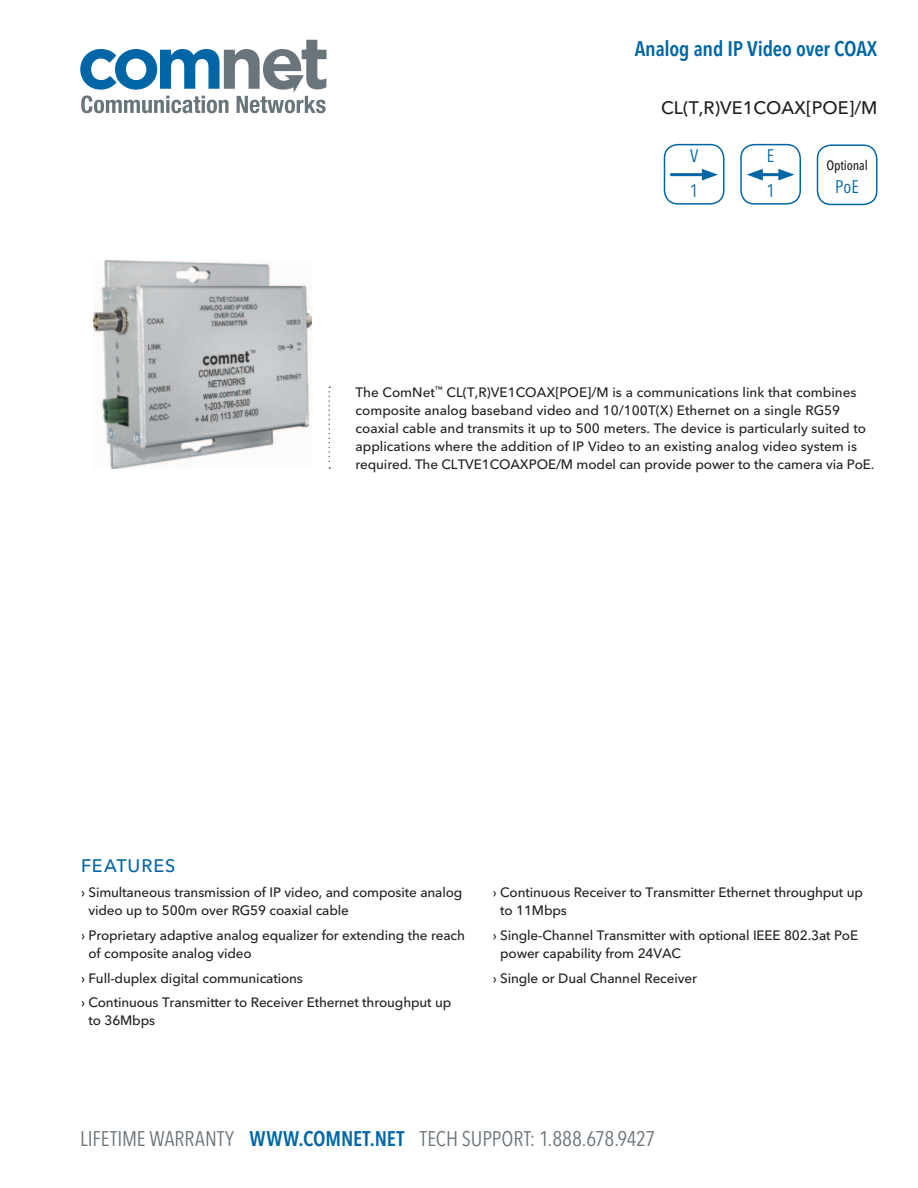
<style>
.page{position:relative;width:918px;height:1188px;background:#fff}
.page>*{position:absolute;margin:0;border:0;box-sizing:border-box;transform-origin:0 0}
.t1{font:condensed 21px "Avenir Next LT Pro";color:#6a747b}
.t2{font:600 condensed 21px "Avenir Next LT Pro";letter-spacing:-.01em;color:#0066a5}
.t3{font:500 18px "Avenir Next LT Pro";color:#231f20}
.t4{font:500 18px "Avenir Next LT Pro";letter-spacing:.055em;color:#0066a5}
.t5{font:condensed 18px/34.8px "Avenir Next LT Pro";color:#0066a5}
.t6{font:500 13.5px/18px "Avenir Next LT Pro";letter-spacing:-.01em;color:#231f20}
.t7{font:500 condensed 13.5px "Avenir Next LT Pro";letter-spacing:-.01em;color:#231f20}
.s1{font-weight:600;color:#0066a5}
</style>
<div class="page">
<svg style="left:80px;top:40px;width:247px;height:73px"></svg>
<svg style="left:328px;top:387px;width:2px;height:82px"></svg>
<div style="left:740px;top:144px;width:61px;height:61px;border:2px solid #0066a5;border-radius:14px"></div>
<svg style="left:747px;top:146px;width:47px;height:35px"></svg>
<div style="left:664px;top:144px;width:60px;height:61px;border:2px solid #0066a5;border-radius:14px"></div>
<hr style="left:670px;top:173px;width:38px;height:3px;background:#0066a5">
<svg style="left:686px;top:146px;width:32px;height:35px"></svg>
<img style="left:94px;top:261px;width:217px;height:207px">
<div style="left:817px;top:144px;width:61px;height:61px;border:2px solid #0066a5;border-radius:14px"></div>
<h1 class="t2" style="left:635px;top:36px;width:244px">Analog and IP Video over COAX</h1>
<h2 class="t3" style="left:661px;top:97px;width:218px">CL(T,R)VE1COAX[POE]/M</h2>
<h2 class="t5" style="left:690px;top:138px;width:10px">V<br>1</h2>
<h2 class="t5" style="left:766px;top:138px;width:10px">E<br>1</h2>
<p class="t7" style="left:826px;top:157px;width:43px">Optional</p>
<h2 class="t5" style="left:835px;top:170px;width:25px">PoE</h2>
<p class="t6" style="left:355px;top:383px;width:520px">The ComNet<sup>™</sup> CL(T,R)VE1COAX[POE]/M is a communications link that combines composite analog baseband video and 10/100T(X) Ethernet on a single RG59 coaxial cable and transmits it up to 500 meters. The device is particularly suited to applications where the addition of IP Video to an existing analog video system is required. The CLTVE1COAXPOE/M model can provide power to the camera via PoE.</p>
<h2 class="t4" style="left:81px;top:855px;width:96px">Features</h2>
<p class="t6" style="left:88px;top:883px;width:375px;text-indent:-7px">› Simultaneous transmission of IP video, and composite analog video up to 500m over RG59 coaxial cable</p>
<p class="t6" style="left:88px;top:926px;width:378px;text-indent:-7px">› Proprietary adaptive analog equalizer for extending the reach of composite analog video</p>
<p class="t6" style="left:81px;top:966px;width:372px;line-height:24.8px">› Full-duplex digital communications<br>› Continuous Transmitter to Receiver Ethernet throughput up</p>
<p class="t6" style="left:88px;top:1012px;width:68px">to 36Mbps</p>
<p class="t6" style="left:500px;top:883px;width:364px;text-indent:-7px">› Continuous Receiver to Transmitter Ethernet throughput up to 11Mbps</p>
<p class="t6" style="left:493px;top:926px;width:273px">› Single-Channel Transmitter with optional IEEE</p>
<p class="t6" style="left:784px;top:926px;width:74px">802.3at PoE</p>
<p class="t6" style="left:493px;top:941px;width:206px;line-height:24.8px;text-indent:7px">power capability from 24VAC<br>› Single or Dual Channel Receiver</p>
<h1 class="t1" style="left:80px;top:1126px;width:577px">LIFETIME WARRANTY <span class="s1">WWW.COMNET.NET</span> TECH SUPPORT: 1.888.678.9427</h1>
</div>
